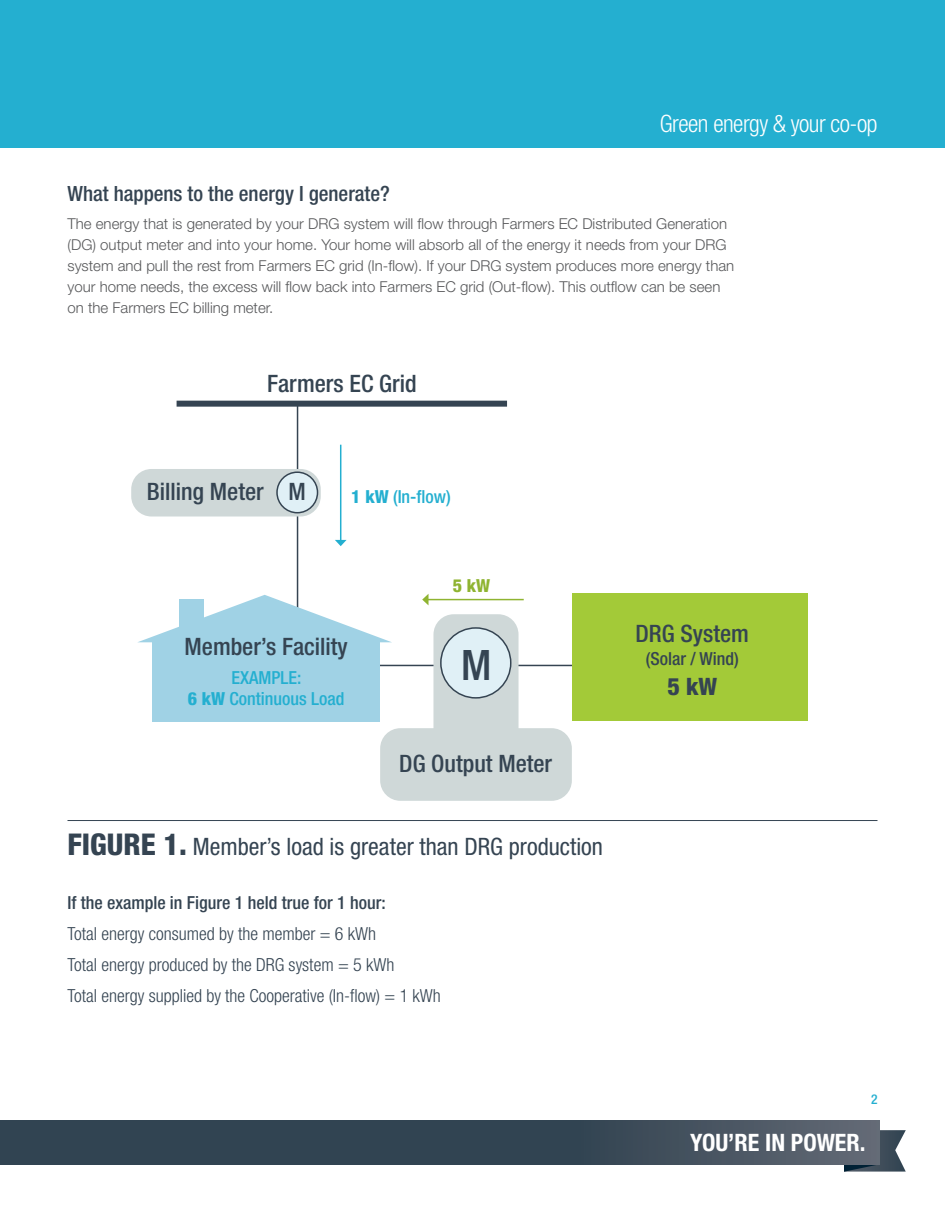
<style>
.page{position:relative;width:945px;height:1215px;background:#fff}
.page>*{position:absolute;margin:0;border:0;box-sizing:border-box;transform-origin:0 0}
.t1{font:500 condensed 42px "Helvetica Neue LT Std";color:#354452}
.t2{font:500 condensed 24px "Helvetica Neue LT Std";color:#354452}
.t3{font:condensed 24px "Helvetica Neue LT Std";color:#354452}
.t4{font:300 condensed 24px "Helvetica Neue LT Std";letter-spacing:-.02em;color:#fff}
.t5{font:700 condensed 24px "Helvetica Neue LT Std";color:#fff}
.t6{font:800 condensed 24px "Helvetica Neue LT Std";color:#354452}
.t7{font:500 condensed 21px "Helvetica Neue LT Std";color:#354452}
.t8{font:300 condensed 18px/30.8px "Helvetica Neue LT Std";color:#354452}
.t9{font:500 condensed 18px "Helvetica Neue LT Std";color:#354452}
.t10{font:500 condensed 18px/21px "Helvetica Neue LT Std";color:#24afd0;text-align:center}
.t11{font:800 condensed 18px "Helvetica Neue LT Std";color:#8fb431}
.t12{font:300 15px/21px "Helvetica Neue LT Std";color:#57585a}
.t13{font:500 condensed 13.5px "Helvetica Neue LT Std";color:#24afd0}
.s1{font-weight:800}
.s2{font-weight:800;font-size:30px}
</style>
<div class="page">
<svg style="left:844px;top:1130px;width:62px;height:42px"></svg>
<svg style="left:0;top:1121px;width:879px;height:43px;background:#394a57"></svg>
<div style="left:0;top:0;width:945px;height:148px;background:#24afd0"></div>
<hr style="left:297px;top:404px;width:1px;height:212px;background:#354452">
<hr style="left:368px;top:665px;width:205px;height:1px;background:#354452">
<div style="left:152px;top:640px;width:228px;height:81px;background:#a0d2e5"></div>
<svg style="left:138px;top:595px;width:253px;height:47px"></svg>
<div style="left:179px;top:599px;width:25px;height:30px;background:#a0d2e5"></div>
<div style="left:131px;top:469px;width:190px;height:48px;background:#cfd8d8;border-radius:20px"></div>
<div style="left:177px;top:401px;width:330px;height:6px;background:#354452"></div>
<div style="left:572px;top:594px;width:235px;height:127px;background:#a3ca38"></div>
<div style="left:277px;top:472px;width:41px;height:41px;background:#e0f0f6;border-radius:50%"></div>
<div style="left:276px;top:471px;width:42px;height:42px;border:2px solid #354452;border-radius:50%"></div>
<div style="left:380px;top:728px;width:192px;height:73px;background:#cfd8d8;border-radius:20px"></div>
<div style="left:433px;top:614px;width:86px;height:182px;background:#cfd8d8;border-radius:20px"></div>
<div style="left:441px;top:628px;width:70px;height:70px;background:#e0f0f6;border-radius:50%"></div>
<div style="left:440px;top:627px;width:72px;height:72px;border:2px solid #354452;border-radius:50%"></div>
<hr style="left:68px;top:820px;width:810px;height:1px;background:#354452">
<hr style="left:428px;top:599px;width:96px;height:1px;background:#8fb431">
<svg style="left:422px;top:594px;width:7px;height:11px"></svg>
<hr style="left:340px;top:445px;width:1px;height:96px;background:#24afd0">
<svg style="left:335px;top:540px;width:12px;height:6px"></svg>
<h2 class="t4" style="left:660px;top:109px;width:219px">Green energy &amp; your co-op</h2>
<h3 class="t7" style="left:68px;top:181px;width:324px">What happens to the energy I generate?</h3>
<p class="t12" style="left:68px;top:213px;width:668px">The energy that is generated by your DRG system will flow through Farmers EC Distributed Generation (DG) output meter and into your home. Your home will absorb all of the energy it needs from your DRG system and pull the rest from Farmers EC grid (In-flow). If your DRG system produces more energy than your home needs, the excess will flow back into Farmers EC grid (Out-flow). This outflow can be seen on the Farmers EC billing meter.</p>
<h2 class="t2" style="left:267px;top:370px;width:151px">Farmers EC Grid</h2>
<h2 class="t2" style="left:147px;top:478px;width:160px">Billing Meter M</h2>
<p class="t10" style="left:351px;top:486px;width:101px"><span class="s1">1 kW</span> (In-flow)</p>
<p class="t11" style="left:453px;top:574px;width:39px">5 kW</p>
<h2 class="t2" style="left:185px;top:632px;width:165px">Member’s Facility</h2>
<p class="t10" style="left:188px;top:667px;width:158px">EXAMPLE:<br><span class="s1">6 kW</span> Continuous Load</p>
<h1 class="t1" style="left:461px;top:640px;width:32px">M</h1>
<h2 class="t2" style="left:399px;top:749px;width:154px">DG Output Meter</h2>
<h2 class="t3" style="left:68px;top:833px;width:537px"><span class="s2">FIGURE 1.</span> Member’s load is greater than DRG production</h2>
<p class="t9" style="left:68px;top:892px;width:320px">If the example in Figure 1 held true for 1 hour:</p>
<p class="t8" style="left:68px;top:918px;width:375px">Total energy consumed by the member = 6 kWh<br>Total energy produced by the DRG system = 5 kWh<br>Total energy supplied by the Cooperative (In-flow) = 1 kWh</p>
<h2 class="t2" style="left:636px;top:619px;width:115px">DRG System</h2>
<p class="t9" style="left:646px;top:648px;width:94px">(Solar / Wind)</p>
<h2 class="t6" style="left:667px;top:671px;width:51px">5 kW</h2>
<p class="t13" style="left:871px;top:1091px;width:8px">2</p>
<h2 class="t5" style="left:690px;top:1128px;width:177px">YOU’RE IN POWER.</h2>
</div>
